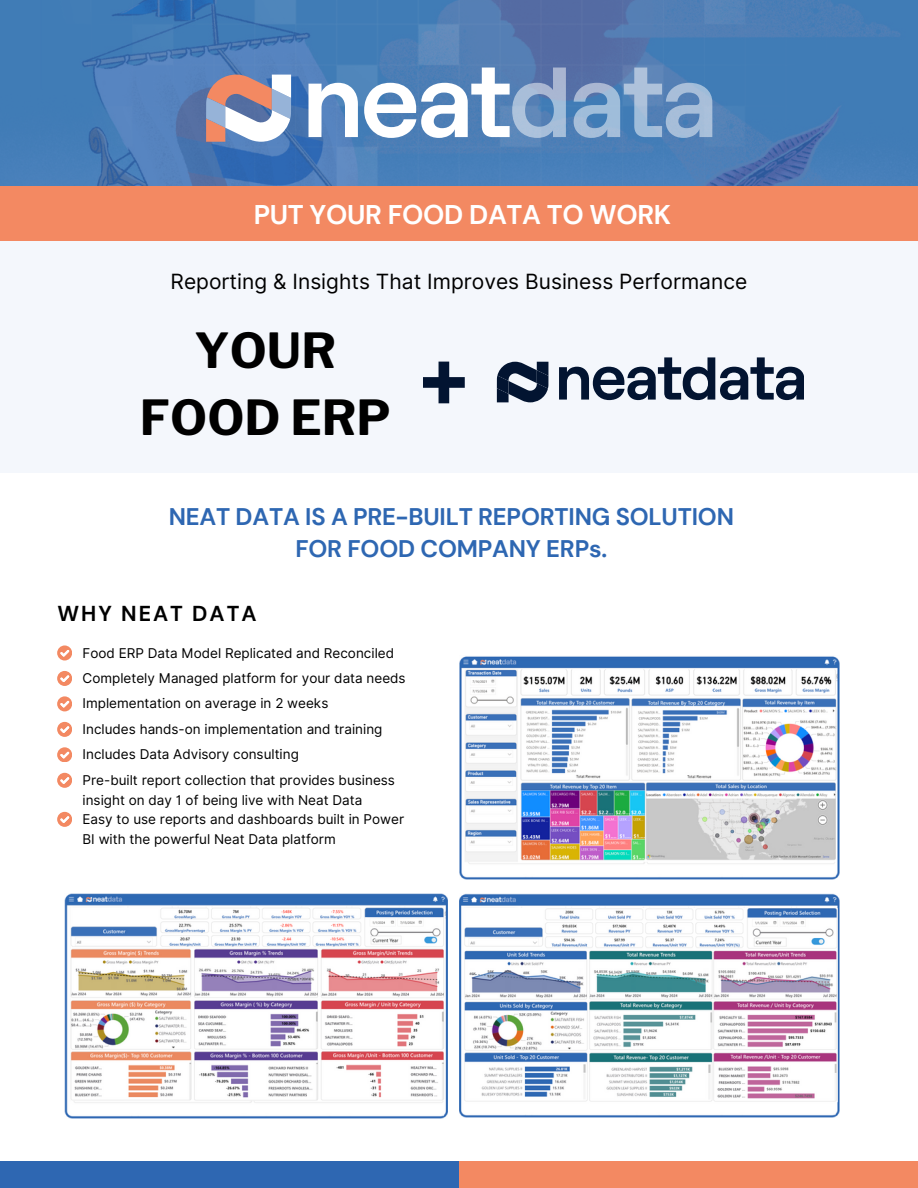
<style>
.page{position:relative;width:918px;height:1188px;background:#fff}
.page>*{position:absolute;margin:0;border:0;box-sizing:border-box;transform-origin:0 0}
.t1{font:700 84px "Inter";color:#021431}
.t2{font:700 48px/66.8px "Libre Franklin";color:#000;text-align:center}
.t3{font:700 27px "DM Sans";letter-spacing:-.015em;color:#fff}
.t4{font:700 24px/31.5px "DM Sans";letter-spacing:-.01em;color:#2e67b2;text-align:center}
.t5{font:700 21.6px "DM Sans";letter-spacing:.095em;color:#000}
.t6{font:21px "Inter";color:#000}
.t7{font:13.5px/20.2px "Inter";color:#000}
</style>
<div class="page">
<div style="left:0;top:1161px;width:459px;height:27px;background:#2e67b2"></div>
<div style="left:459px;top:1161px;width:459px;height:27px;background:#f38962"></div>
<svg style="left:0;top:0;width:918px;height:186px;background:#487bb5"></svg>
<svg style="left:206px;top:75px;width:85px;height:67px"></svg>
<svg style="left:309px;top:83px;width:49px;height:54px"></svg>
<svg style="left:364px;top:68px;width:202px;height:70px"></svg>
<svg style="left:574px;top:68px;width:138px;height:70px;background:#789bc5"></svg>
<div style="left:0;top:186px;width:918px;height:56px;background:#f38962"></div>
<div style="left:0;top:242px;width:918px;height:231px;background:#f4f7fc"></div>
<svg style="left:57px;top:645px;width:15px;height:15px"></svg>
<svg style="left:57px;top:671px;width:15px;height:15px"></svg>
<svg style="left:57px;top:696px;width:15px;height:15px"></svg>
<svg style="left:57px;top:722px;width:15px;height:14px"></svg>
<svg style="left:57px;top:747px;width:15px;height:15px"></svg>
<svg style="left:57px;top:773px;width:15px;height:14px"></svg>
<svg style="left:57px;top:812px;width:15px;height:14px"></svg>
<svg style="left:497px;top:362px;width:51px;height:40px"></svg>
<svg style="left:559px;top:357px;width:245px;height:43px"></svg>
<img style="left:459px;top:656px;width:380px;height:223px">
<img style="left:65px;top:893px;width:382px;height:225px">
<img style="left:459px;top:893px;width:380px;height:224px">
<h2 class="t3" style="left:254px;top:197px;width:419px">PUT YOUR FOOD DATA TO WORK</h2>
<h5 class="t6" style="left:171px;top:269px;width:578px">Reporting &amp; Insights That Improves Business Performance</h5>
<p class="t2" style="left:140px;top:317px;width:252px">YOUR<br>FOOD ERP</p>
<h1 class="t1" style="left:416px;top:326px;width:58px">+</h1>
<p class="t4" style="left:169px;top:501px;width:567px">NEAT DATA IS A PRE-BUILT REPORTING SOLUTION<br>FOR FOOD COMPANY ERPs.</p>
<p class="t5" style="left:57px;top:599px;width:201px">WHY NEAT DATA</p>
<h3 class="t7" style="left:83px;top:642px;width:313px">Food ERP Data Model Replicated and Reconciled</h3>
<h4 class="t7" style="left:83px;top:668px;width:325px">Completely Managed platform for your data needs</h4>
<p class="t7" style="left:83px;top:693px;width:247px">Implementation on average in 2 weeks</p>
<p class="t7" style="left:83px;top:719px;width:301px">Includes hands-on implementation and training</p>
<p class="t7" style="left:83px;top:744px;width:218px">Includes Data Advisory consulting</p>
<p class="t7" style="left:83px;top:770px;width:314px">Pre-built report collection that provides business insight on day 1 of being live with Neat Data</p>
<p class="t7" style="left:83px;top:809px;width:323px">Easy to use reports and dashboards built in Power<br>BI with the powerful Neat Data platform</p>
</div>
